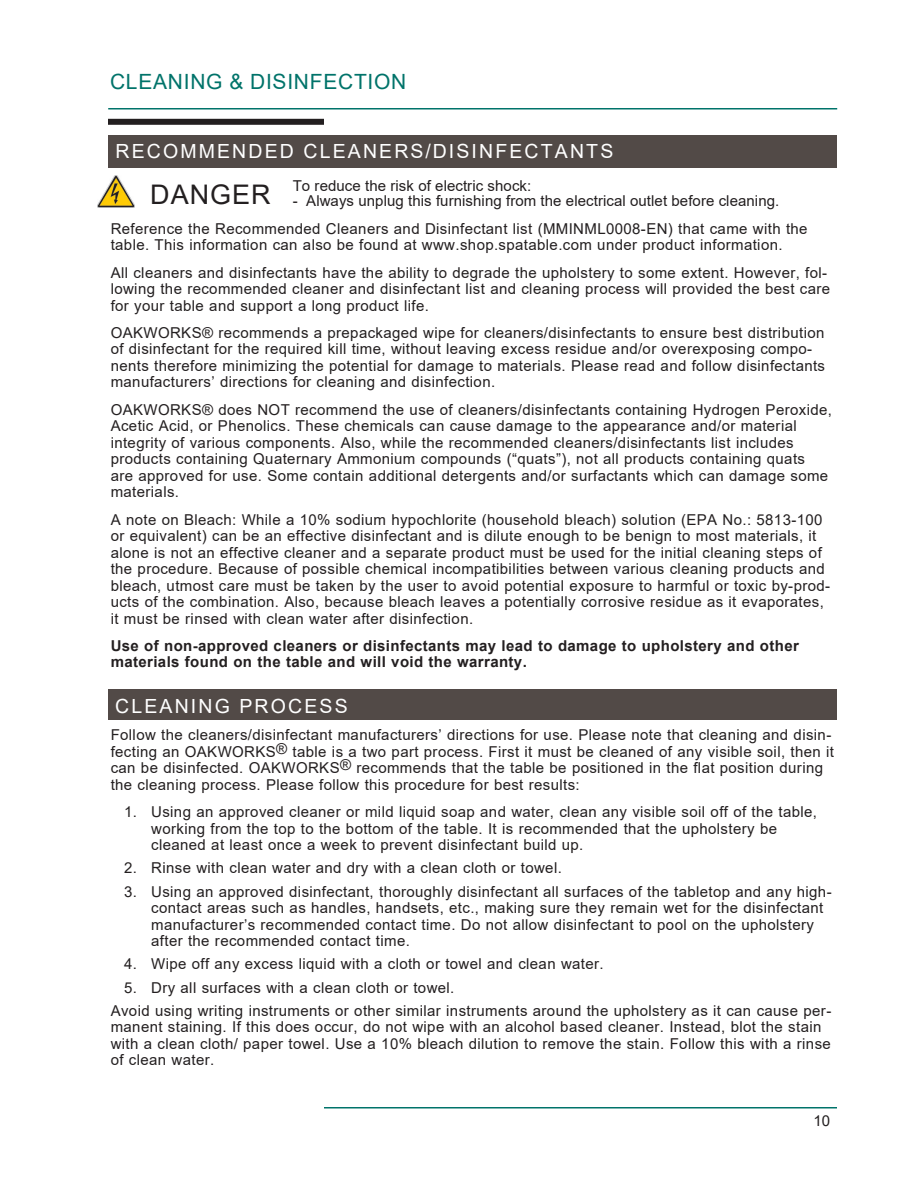
<style>
.page{position:relative;width:918px;height:1188px;background:#fff}
.page>*{position:absolute;margin:0;border:0;box-sizing:border-box;transform-origin:0 0}
.t1{font:27px "Arial";letter-spacing:.035em;color:#231f20}
.t2{font:21px "Arial";letter-spacing:.035em;color:#00736a}
.t3{font:19.5px "Arial";letter-spacing:.11em;color:#fff}
.t4{font:15px/16.5px "Arial";letter-spacing:.025em;color:#231f20}
.t5{font:700 15px/16.5px "Arial";letter-spacing:.025em;color:#231f20}
.t6{font:15px "Arial";letter-spacing:.005em;color:#231f20}
</style>
<div class="page">
<hr style="left:324px;top:1107px;width:513px;height:1px;background:#00736a">
<div style="left:108px;top:119px;width:216px;height:6px;background:#231f20"></div>
<hr style="left:108px;top:108px;width:729px;height:2px;background:#00736a">
<div style="left:108px;top:135px;width:729px;height:32px;background:#524a47"></div>
<img style="left:98px;top:176px;width:36px;height:32px">
<div style="left:108px;top:689px;width:729px;height:30px;background:#524a47"></div>
<p class="t2" style="left:110px;top:67px;width:298px">CLEANING &amp; DISINFECTION</p>
<p class="t3" style="left:115px;top:138px;width:499px">RECOMMENDED CLEANERS/DISINFECTANTS</p>
<p class="t6" style="left:293px;top:175px;width:240px">To reduce the risk of electric shock:</p>
<p class="t1" style="left:150px;top:176px;width:122px">DANGER</p>
<p class="t6" style="left:293px;top:190px;width:488px">- Always unplug this furnishing from the electrical outlet before cleaning.</p>
<p class="t4" style="left:111px;top:220px;width:698px">Reference the Recommended Cleaners and Disinfectant list (MMINML0008-EN) that came with the table. This information can also be found at www.shop.spatable.com under product information.</p>
<p class="t4" style="left:111px;top:264px;width:721px">All cleaners and disinfectants have the ability to degrade the upholstery to some extent. However, fol&shy;lowing the recommended cleaner and disinfectant list and cleaning process will provided the best care for your table and support a long product life.</p>
<p class="t4" style="left:111px;top:324px;width:716px">OAKWORKS® recommends a prepackaged wipe for cleaners/disinfectants to ensure best distribution of disinfectant for the required kill time, without leaving excess residue and/or overexposing compo&shy;nents therefore minimizing the potential for damage to materials. Please read and follow disinfectants manufacturers’ directions for cleaning and disinfection.</p>
<p class="t4" style="left:111px;top:401px;width:723px">OAKWORKS® does NOT recommend the use of cleaners/disinfectants containing Hydrogen Peroxide, Acetic Acid, or Phenolics. These chemicals can cause damage to the appearance and/or material integrity of various components. Also, while the recommended cleaners/disinfectants list includes products containing Quaternary Ammonium compounds (“quats”), not all products containing quats<br>are approved for use. Some contain additional detergents and/or surfactants which can damage some materials.</p>
<p class="t4" style="left:111px;top:511px;width:721px">A note on Bleach: While a 10% sodium hypochlorite (household bleach) solution (EPA No.: 5813-100 or equivalent) can be an effective disinfectant and is dilute enough to be benign to most materials, it alone is not an effective cleaner and a separate product must be used for the initial cleaning steps of the procedure. Because of possible chemical incompatibilities between various cleaning products and bleach, utmost care must be taken by the user to avoid potential exposure to harmful or toxic by-prod&shy;ucts of the combination. Also, because bleach leaves a potentially corrosive residue as it evaporates, it must be rinsed with clean water after disinfection.</p>
<p class="t5" style="left:111px;top:637px;width:690px">Use of non-approved cleaners or disinfectants may lead to damage to upholstery and other materials found on the table and will void the warranty.</p>
<p class="t3" style="left:115px;top:692px;width:234px">CLEANING PROCESS</p>
<p class="t4" style="left:111px;top:727px;width:725px">Follow the cleaners/disinfectant manufacturers’ directions for use. Please note that cleaning and disin&shy;fecting an OAKWORKS® table is a two part process. First it must be cleaned of any visible soil, then it can be disinfected. OAKWORKS® recommends that the table be positioned in the flat position during the cleaning process. Please follow this procedure for best results:</p>
<p class="t4" style="left:151px;top:803px;width:667px;text-indent:-27px">1. Using an approved cleaner or mild liquid soap and water, clean any visible soil off of the table, working from the top to the bottom of the table. It is recommended that the upholstery be cleaned at least once a week to prevent disinfectant build up.</p>
<p class="t4" style="left:124px;top:860px;width:439px">2. Rinse with clean water and dry with a clean cloth or towel.</p>
<p class="t4" style="left:151px;top:883px;width:682px;text-indent:-27px">3. Using an approved disinfectant, thoroughly disinfectant all surfaces of the tabletop and any high&shy;contact areas such as handles, handsets, etc., making sure they remain wet for the disinfectant manufacturer’s recommended contact time. Do not allow disinfectant to pool on the upholstery after the recommended contact time.</p>
<p class="t4" style="left:124px;top:956px;width:481px">4. Wipe off any excess liquid with a cloth or towel and clean water.</p>
<p class="t4" style="left:124px;top:979px;width:332px">5. Dry all surfaces with a clean cloth or towel.</p>
<p class="t4" style="left:111px;top:1002px;width:722px">Avoid using writing instruments or other similar instruments around the upholstery as it can cause per&shy;manent staining. If this does occur, do not wipe with an alcohol based cleaner. Instead, blot the stain with a clean cloth/ paper towel. Use a 10% bleach dilution to remove the stain. Follow this with a rinse of clean water.</p>
<p class="t4" style="left:813px;top:1112px;width:18px">10</p>
</div>
